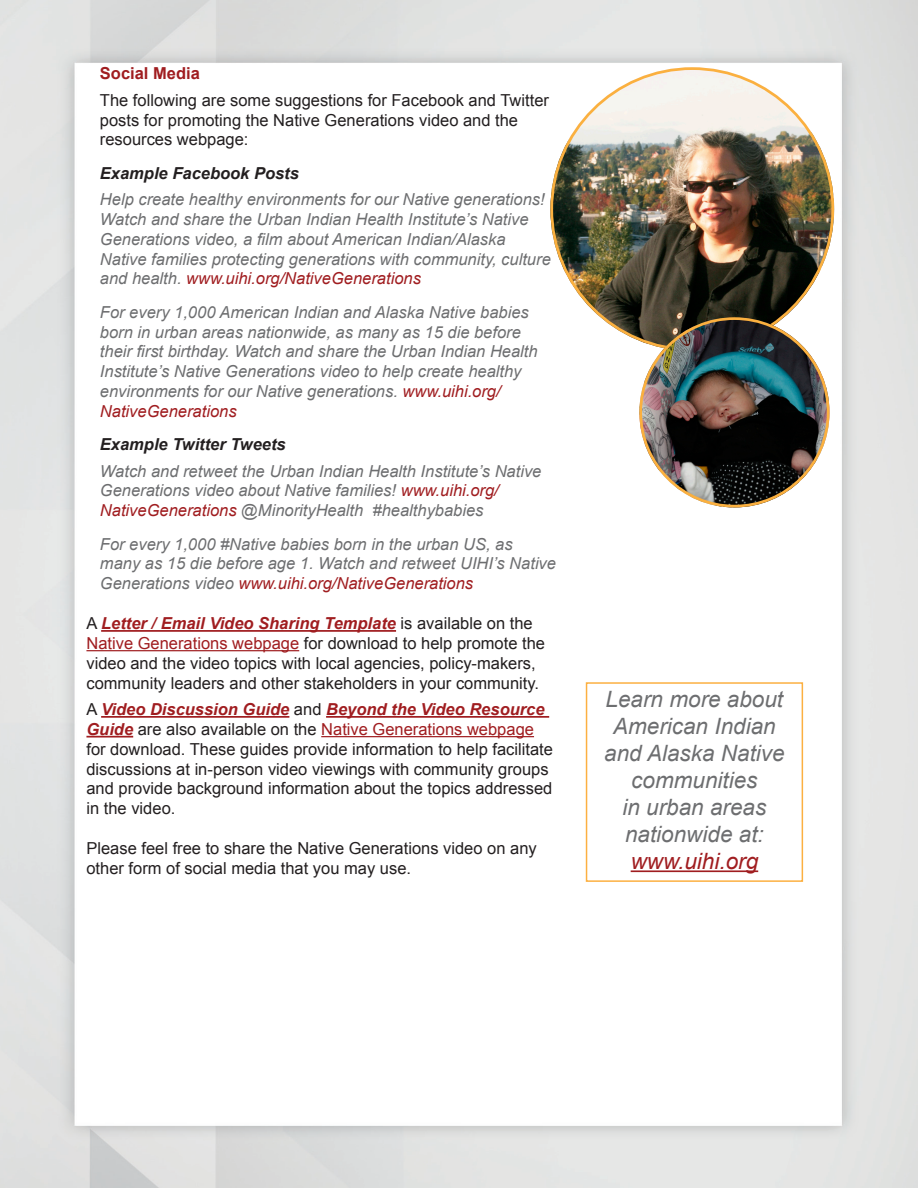
<style>
.page{position:relative;width:918px;height:1188px;background:#fff}
.page>*{position:absolute;margin:0;border:0;box-sizing:border-box;transform-origin:0 0}
.Body_Text{font:italic 22.5px/27px "Arial";color:#6d6e70;text-align:center}
.Body_Text-2{font:italic 22.5px "Arial";color:#a01d20}
.Body_Text-3{font:italic 16.5px/19.8px "Arial";color:#6d6e70}
.Body_Text-4{font:16.5px/19.8px "Arial";color:#231f20}
.Body_Text-5{font:italic 700 16.5px "Arial";color:#231f20}
.Body_Text-6{font:700 16.5px "Arial";color:#a01d20}
.s1{color:#a01d20}
.s2{font-weight:700;font-style:italic;color:#a01d20}
</style>
<div class="page">
<img style="left:0;top:0;width:918px;height:1188px">
<hr style="left:101px;top:630px;width:295px;height:2px;background:#a01d20">
<hr style="left:86px;top:650px;width:213px;height:1px;background:#a01d20">
<hr style="left:101px;top:716px;width:188px;height:2px;background:#a01d20">
<hr style="left:326px;top:716px;width:223px;height:2px;background:#a01d20">
<hr style="left:86px;top:736px;width:47px;height:2px;background:#a01d20">
<hr style="left:321px;top:736px;width:213px;height:1px;background:#a01d20">
<img style="left:550px;top:67px;width:284px;height:284px;border-radius:142px">
<img style="left:639px;top:317px;width:191px;height:190px;border-radius:95px">
<hr style="left:631px;top:870px;width:127px;height:2px;background:#a01d20">
<div style="left:586px;top:682px;width:217px;height:200px;border:2px solid #fcb041"></div>
<p class="Body_Text-6" style="left:100px;top:62px;width:101px">Social Media</p>
<p class="Body_Text-4" style="left:100px;top:90px;width:451px">The following are some suggestions for Facebook and Twitter posts for promoting the Native Generations video and the resources webpage:</p>
<p class="Body_Text-5" style="left:100px;top:162px;width:200px">Example Facebook Posts</p>
<p class="Body_Text-3" style="left:100px;top:190px;width:452px">Help create healthy environments for our Native generations!<br>Watch and share the Urban Indian Health Institute’s Native Generations video, a film about American Indian/Alaska Native families protecting generations with community, culture and health. <span class="s1">www.uihi.org/NativeGenerations</span></p>
<p class="Body_Text-3" style="left:100px;top:302px;width:439px">For every 1,000 American Indian and Alaska Native babies born in urban areas nationwide, as many as 15 die before their first birthday. Watch and share the Urban Indian Health Institute’s Native Generations video to help create healthy environments for our Native generations. <span class="s1">www.uihi.org/ NativeGenerations</span></p>
<p class="Body_Text-5" style="left:100px;top:433px;width:187px">Example Twitter Tweets</p>
<p class="Body_Text-3" style="left:100px;top:461px;width:443px">Watch and retweet the Urban Indian Health Institute’s Native<br>Generations video about Native families! <span class="s1">www.uihi.org/<br>NativeGenerations</span> @MinorityHealth #healthybabies</p>
<p class="Body_Text-3" style="left:100px;top:534px;width:458px">For every 1,000 #Native babies born in the urban US, as many as 15 die before age 1. Watch and retweet UIHI’s Native<br>Generations video <span class="s1">www.uihi.org/NativeGenerations</span></p>
<p class="Body_Text-4" style="left:86px;top:614px;width:460px">A <span class="s2">Letter / Email Video Sharing Template</span> is available on the <span class="s1">Native Generations webpage</span> for download to help promote the video and the video topics with local agencies, policy-makers, community leaders and other stakeholders in your community.</p>
<p class="Body_Text-4" style="left:86px;top:700px;width:468px">A <span class="s2">Video Discussion Guide</span> and <span class="s2">Beyond the Video Resource Guide</span> are also available on the <span class="s1">Native Generations webpage </span>for download. These guides provide information to help facilitate discussions at in-person video viewings with community groups and provide background information about the topics addressed in the video.</p>
<p class="Body_Text-4" style="left:86px;top:839px;width:452px">Please feel free to share the Native Generations video on any other form of social media that you may use.</p>
<p class="Body_Text" style="left:604px;top:686px;width:182px">Learn more about<br>American Indian and Alaska Native communities<br>in urban areas nationwide at:</p>
<p class="Body_Text-2" style="left:631px;top:846px;width:129px">www.uihi.org</p>
</div>
